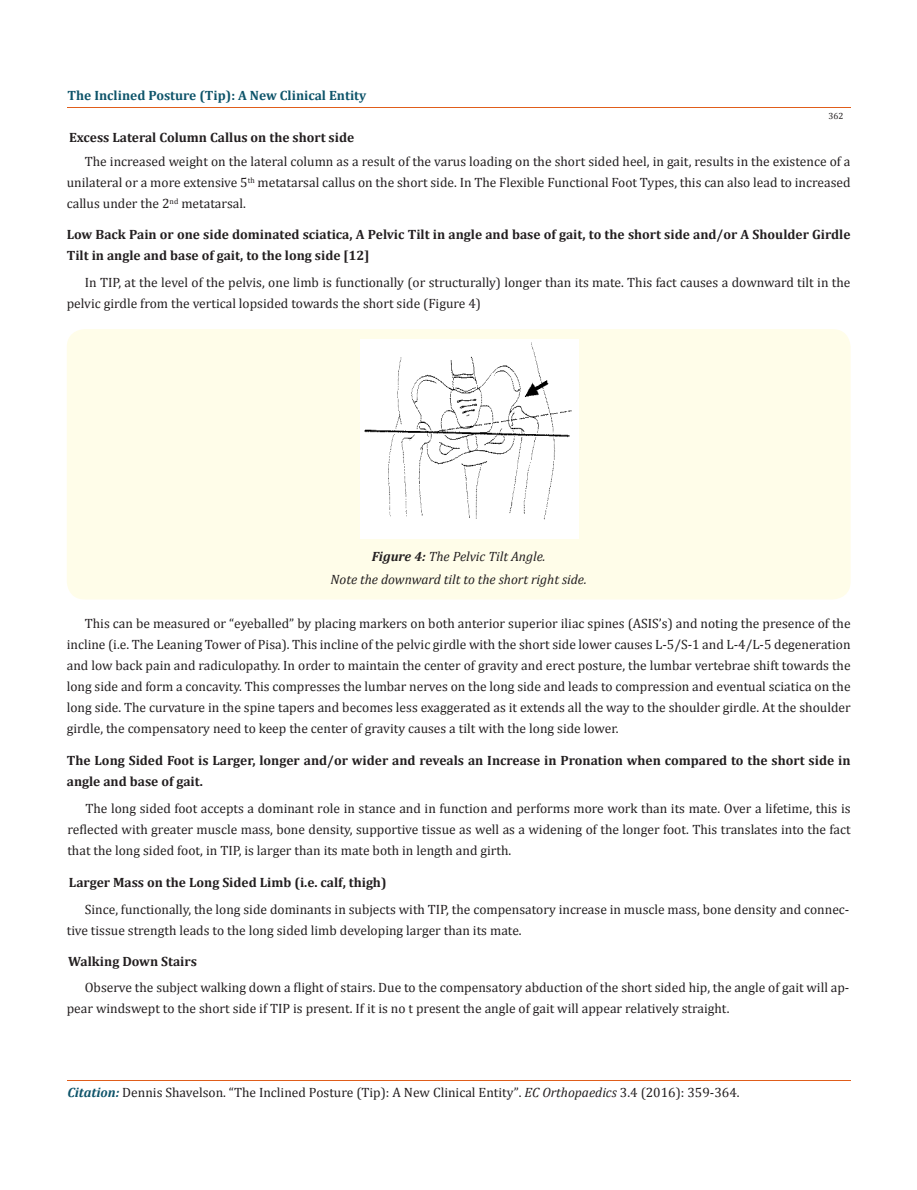
<style>
.page{position:relative;width:917px;height:1190px;background:#fff}
.page>*{position:absolute;margin:0;border:0;box-sizing:border-box;transform-origin:0 0}
.t1{font:13.5px/21px "Cambria";color:#231f20;text-align:justify}
.t2{font:700 13.5px/21px "Cambria";color:#231f20}
.t3{font:italic 13.5px "Cambria";color:#231f20}
.t4{font:700 13.5px "Cambria";color:#0e546a}
.t5{font:9px "Cambria";color:#231f20}
.s1{font-weight:700}
.s2{font-weight:700;font-style:italic;color:#0e546a}
.s3{font-size:13.35px}
.s4{font-style:italic}
</style>
<div class="page">
<hr style="left:67px;top:107px;width:783px;height:1px;background:#e05d1a">
<hr style="left:67px;top:1080px;width:783px;height:1px;background:#e05d1a">
<div style="left:67px;top:329px;width:783px;height:270px;background:#fffde9;border-radius:18px"></div>
<img style="left:360px;top:340px;width:218px;height:199px">
<p class="t4" style="left:68px;top:86px;width:300px">The Inclined Posture (Tip): A New Clinical Entity</p>
<p class="t5" style="left:828px;top:111px;width:16px">362</p>
<p class="t2" style="left:69px;top:126px;width:287px">Excess Lateral Column Callus on the short side</p>
<p class="t1" style="left:67px;top:151px;width:785px;text-indent:18px">The increased weight on the lateral column as a result of the varus loading on the short sided heel, in gait, results in the existence of a unilateral or a more extensive 5<sup>th</sup> metatarsal callus on the short side. In The Flexible Functional Foot Types, this can also lead to increased callus under the 2<sup>nd</sup> metatarsal.</p>
<p class="t2" style="left:67px;top:223px;width:785px">Low Back Pain or one side dominated sciatica, A Pelvic Tilt in angle and base of gait, to the short side and/or A Shoulder Girdle<br>Tilt in angle and base of gait, to the long side [12]</p>
<p class="t1" style="left:67px;top:272px;width:785px;text-indent:18px">In TIP, at the level of the pelvis, one limb is functionally (or structurally) longer than its mate. This fact causes a downward tilt in the pelvic girdle from the vertical lopsided towards the short side (Figure 4)</p>
<p class="t3" style="left:372px;top:546px;width:175px"><span class="s1">Figure 4:</span> The Pelvic Tilt Angle.</p>
<p class="t3" style="left:330px;top:570px;width:258px">Note the downward tilt to the short right side.</p>
<p class="t1" style="left:67px;top:612px;width:785px;text-indent:18px">This can be measured or “eyeballed” by placing markers on both anterior superior iliac spines (ASIS’s) and noting the presence of the incline (i.e. The Leaning Tower of Pisa). This incline of the pelvic girdle with the short side lower causes L-5/S-1 and L-4/L-5 degeneration and low back pain and radiculopathy. In order to maintain the center of gravity and erect posture, the lumbar vertebrae shift towards the long side and form a concavity. This compresses the lumbar nerves on the long side and leads to compression and eventual sciatica on the long side. The curvature in the spine tapers and becomes less exaggerated as it extends all the way to the shoulder girdle. At the shoulder girdle, the compensatory need to keep the center of gravity causes a tilt with the long side lower.</p>
<p class="t2" style="left:67px;top:749px;width:785px">The Long Sided Foot is Larger, longer and/or wider and reveals an Increase in Pronation when compared to the short side in angle and base of gait.</p>
<p class="t1" style="left:67px;top:798px;width:784px;text-indent:18px">The long sided foot accepts a dominant role in stance and in function and performs more work than its mate. Over a lifetime, this is reflected with greater muscle mass, bone density, supportive tissue as well as a widening of the longer foot. This translates into the fact that the long sided foot, in TIP, is larger than its mate both in length and girth.</p>
<p class="t2" style="left:69px;top:871px;width:319px">Larger Mass on the Long Sided Limb (i.e. calf, thigh)</p>
<p class="t1" style="left:67px;top:898px;width:784px;text-indent:18px">Since, functionally, the long side dominants in subjects with TIP, the compensatory increase in muscle mass, bone density and connec&shy;tive tissue strength leads to the long sided limb developing larger than its mate.</p>
<p class="t2" style="left:68px;top:950px;width:130px">Walking Down Stairs</p>
<p class="t1" style="left:67px;top:976px;width:784px;text-indent:18px">Observe the subject walking down a flight of stairs. Due to the compensatory abduction of the short sided hip, the angle of gait will ap&shy;pear windswept to the short side if TIP is present. If it is no t present the angle of gait will appear relatively straight.</p>
<p class="t1" style="left:67px;top:1082px;width:673px"><span class="s2">Citation:</span> Dennis Shavelson. “The Inclined Posture (Tip): A New Clinical Entity”<span class="s3">.</span> <span class="s4">EC Orthopaedics</span> <span class="s3">3</span>.4 (2016): 359-364.</p>
</div>
